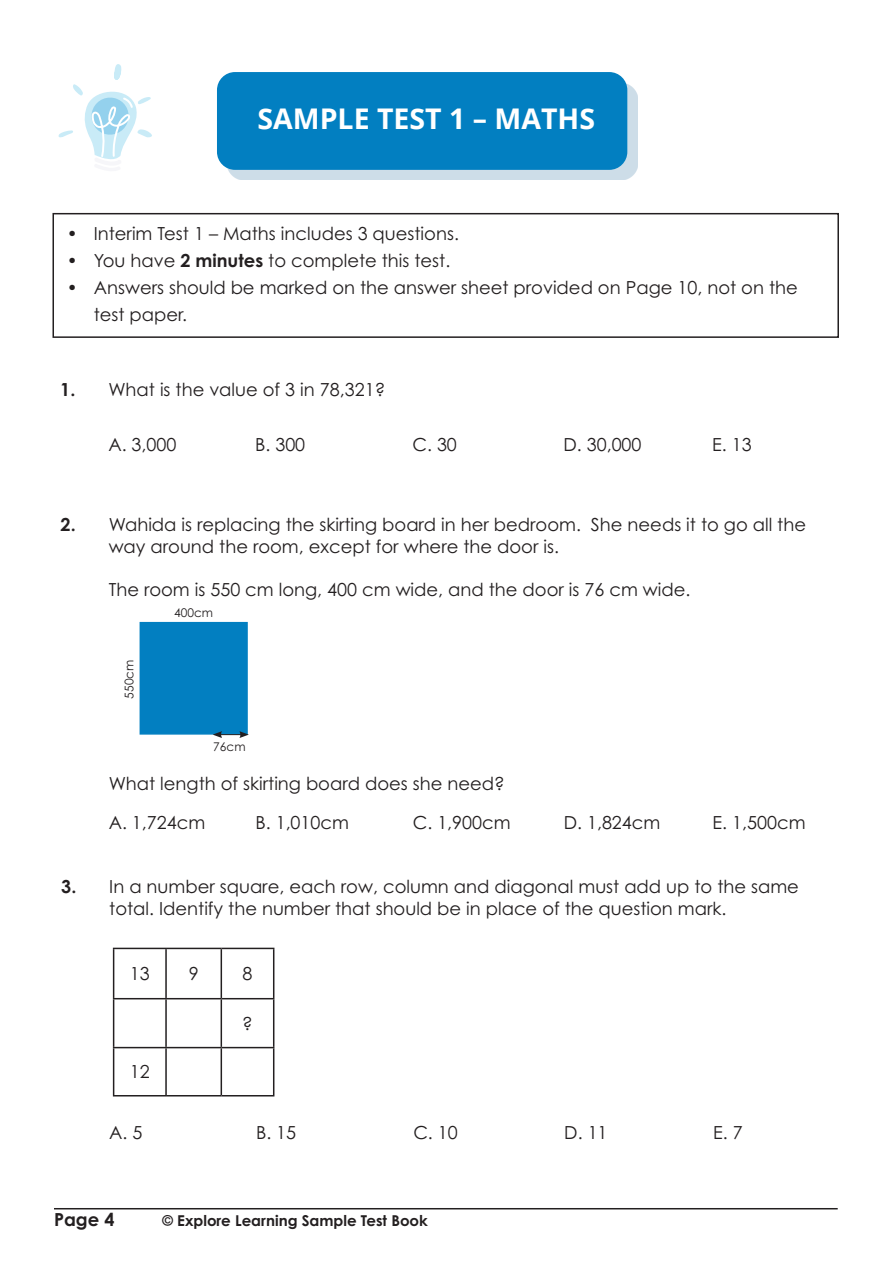
<style>
.page{position:relative;width:893px;height:1263px;background:#fff}
.page>*{position:absolute;margin:0;border:0;box-sizing:border-box;transform-origin:0 0}
.t1{font:700 28.5px "Open Sans";color:#fff}
.t2{font:18px/21.6px "Century Gothic Pro";color:#231f20}
.t3{font:700 18px "Century Gothic Pro";color:#231f20}
.t4{font:700 15px "Century Gothic Pro";color:#231f20}
.t5{font:12px "Century Gothic Pro";color:#231f20}
.s1{font-weight:700}
</style>
<div class="page">
<hr style="left:54px;top:1208px;width:784px;height:1px;background:#231f20">
<div style="left:140px;top:622px;width:108px;height:113px;background:#027fc1;border:2px solid #027fc1"></div>
<div style="left:227px;top:82px;width:411px;height:98px;background:#cddde8"></div>
<div style="left:217px;top:72px;width:410px;height:98px;background:#027fc1;border-radius:18px"></div>
<svg style="left:58px;top:64px;width:94px;height:96px"></svg>
<div style="left:52px;top:213px;width:787px;height:125px;border:2px solid #231f20"></div>
<hr style="left:113px;top:948px;width:53px;height:1px;background:#231f20">
<hr style="left:113px;top:949px;width:1px;height:49px;background:#231f20">
<hr style="left:166px;top:948px;width:55px;height:1px;background:#231f20">
<hr style="left:165px;top:949px;width:2px;height:49px;background:#231f20">
<hr style="left:221px;top:948px;width:53px;height:1px;background:#231f20">
<hr style="left:221px;top:949px;width:1px;height:49px;background:#231f20">
<hr style="left:273px;top:949px;width:1px;height:49px;background:#231f20">
<hr style="left:113px;top:998px;width:53px;height:1px;background:#231f20">
<hr style="left:113px;top:999px;width:1px;height:48px;background:#231f20">
<hr style="left:166px;top:998px;width:55px;height:1px;background:#231f20">
<hr style="left:165px;top:999px;width:2px;height:48px;background:#231f20">
<hr style="left:221px;top:998px;width:53px;height:1px;background:#231f20">
<hr style="left:221px;top:999px;width:1px;height:48px;background:#231f20">
<hr style="left:273px;top:999px;width:1px;height:48px;background:#231f20">
<hr style="left:113px;top:1047px;width:53px;height:1px;background:#231f20">
<hr style="left:113px;top:1048px;width:1px;height:47px;background:#231f20">
<hr style="left:166px;top:1047px;width:55px;height:1px;background:#231f20">
<hr style="left:165px;top:1048px;width:2px;height:47px;background:#231f20">
<hr style="left:221px;top:1047px;width:53px;height:1px;background:#231f20">
<hr style="left:221px;top:1048px;width:1px;height:47px;background:#231f20">
<hr style="left:273px;top:1048px;width:1px;height:47px;background:#231f20">
<hr style="left:113px;top:1095px;width:53px;height:1px;background:#231f20">
<hr style="left:166px;top:1095px;width:55px;height:1px;background:#231f20">
<hr style="left:221px;top:1095px;width:53px;height:1px;background:#231f20">
<svg style="left:213px;top:731px;width:36px;height:7px"></svg>
<p class="t1" style="left:257px;top:98px;width:339px">SAMPLE TEST 1 – MATHS</p>
<p class="t2" style="left:67px;top:223px;width:394px">• Interim Test 1 – Maths includes 3 questions.</p>
<p class="t2" style="left:67px;top:250px;width:385px">• You have <span class="s1">2 minutes</span> to complete this test.</p>
<p class="t2" style="left:94px;top:274px;width:705px;line-height:27px;text-indent:-27px">• Answers should be marked on the answer sheet provided on Page 10, not on the test paper.</p>
<p class="t3" style="left:60px;top:378px;width:17px">1.</p>
<p class="t2" style="left:108px;top:378px;width:278px">What is the value of 3 in 78,321?</p>
<p class="t2" style="left:108px;top:433px;width:70px">A. 3,000</p>
<p class="t2" style="left:255px;top:433px;width:52px">B. 300</p>
<p class="t2" style="left:412px;top:433px;width:46px">C. 30</p>
<p class="t2" style="left:563px;top:433px;width:80px">D. 30,000</p>
<p class="t2" style="left:712px;top:433px;width:41px">E. 13</p>
<p class="t3" style="left:61px;top:513px;width:17px">2.</p>
<p class="t2" style="left:109px;top:514px;width:699px">Wahida is replacing the skirting board in her bedroom. She needs it to go all the way around the room, except for where the door is.</p>
<p class="t2" style="left:109px;top:579px;width:583px">The room is 550 cm long, 400 cm wide, and the door is 76 cm wide.</p>
<p class="t5" style="left:122px;top:699px;width:40px;rotate:-90deg">550cm</p>
<p class="t5" style="left:174px;top:605px;width:40px">400cm</p>
<p class="t5" style="left:213px;top:739px;width:34px">76cm</p>
<p class="t2" style="left:109px;top:773px;width:398px">What length of skirting board does she need?</p>
<p class="t2" style="left:109px;top:812px;width:98px">A. 1,724cm</p>
<p class="t2" style="left:255px;top:812px;width:95px">B. 1,010cm</p>
<p class="t2" style="left:413px;top:812px;width:100px">C. 1,900cm</p>
<p class="t2" style="left:564px;top:812px;width:98px">D. 1,824cm</p>
<p class="t2" style="left:712px;top:812px;width:95px">E. 1,500cm</p>
<p class="t3" style="left:61px;top:875px;width:17px">3.</p>
<p class="t2" style="left:109px;top:876px;width:691px">In a number square, each row, column and diagonal must add up to the same total. Identify the number that should be in place of the question mark.</p>
<p class="t2" style="left:130px;top:963px;width:21px">13</p>
<p class="t2" style="left:189px;top:963px;width:11px">9</p>
<p class="t2" style="left:243px;top:963px;width:11px">8</p>
<p class="t2" style="left:242px;top:1012px;width:12px">?</p>
<p class="t2" style="left:130px;top:1061px;width:21px">12</p>
<p class="t2" style="left:109px;top:1122px;width:35px">A. 5</p>
<p class="t2" style="left:256px;top:1122px;width:42px">B. 15</p>
<p class="t2" style="left:413px;top:1122px;width:46px">C. 10</p>
<p class="t2" style="left:564px;top:1122px;width:45px">D. 11</p>
<p class="t2" style="left:713px;top:1122px;width:31px">E. 7</p>
<p class="t3" style="left:54px;top:1209px;width:62px">Page 4</p>
<p class="t4" style="left:162px;top:1212px;width:267px">© Explore Learning Sample Test Book</p>
</div>
